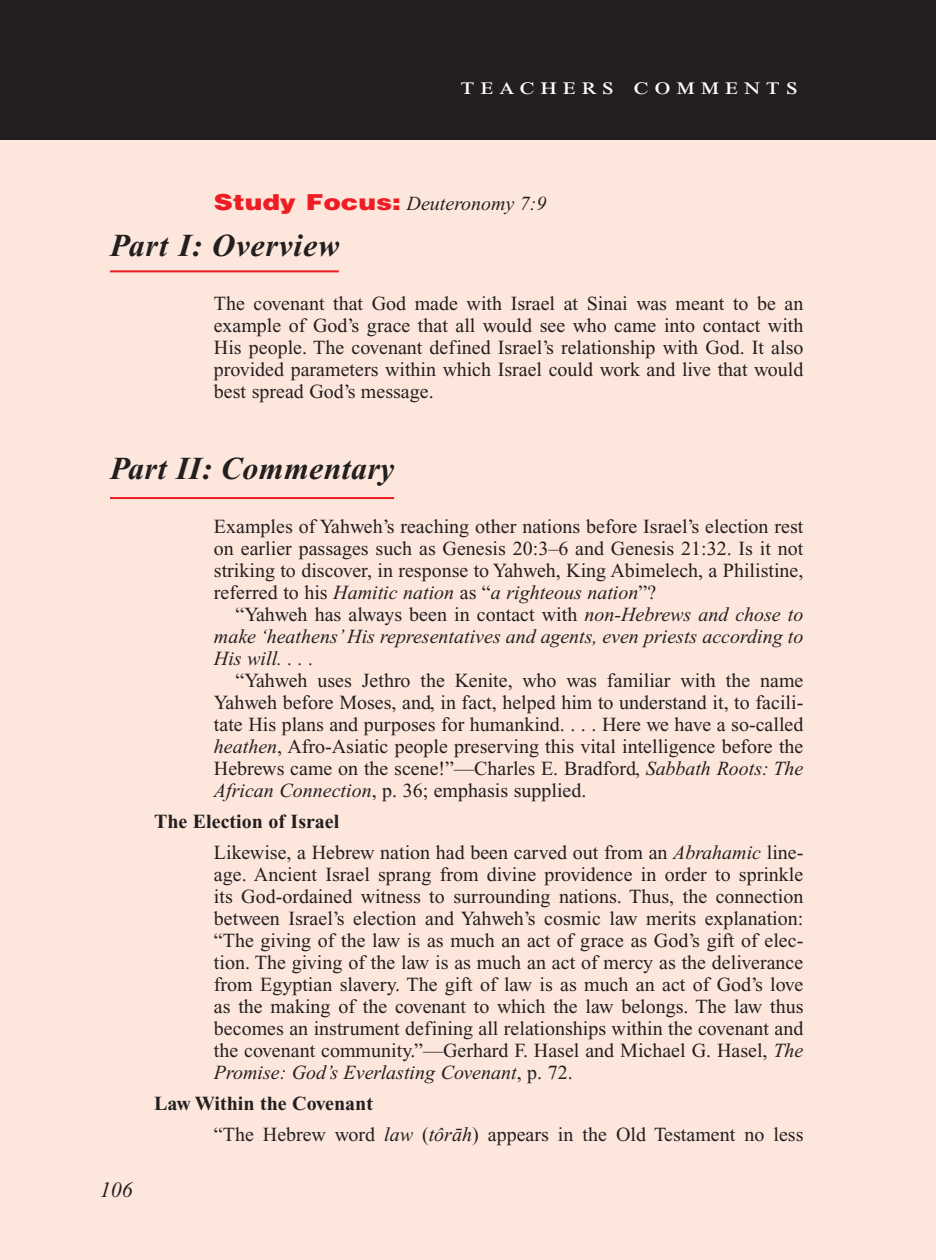
<style>
.page{position:relative;width:936px;height:1260px;background:#fff}
.page>*{position:absolute;margin:0;border:0;box-sizing:border-box;transform-origin:0 0}
.Main_Head_Teachers_C{font:italic 700 32px "Times New Roman PS Std";letter-spacing:.01em;color:#231f20}
.Teachers_Comments_He{font:24px "Times New Roman PS Std";letter-spacing:.2em;color:#fff;scale:1.2 1}
.PageNumbers{font:italic 22px "Times New Roman PS Std";color:#231f20}
.Objectives_Body_Text{font:20px/22px "Times New Roman PS Std";color:#231f20;text-align:justify}
.Objectives_Body_Text-2{font:italic 20px/22px "Times New Roman PS Std";color:#231f20;text-align:justify}
.Roman_Numeral_Sub_He{font:700 20px "Times New Roman PS Std";color:#231f20}
.s1{font-family:"Helvetica LT Std";font-weight:900;font-style:normal;font-size:22px;color:#ee1d23}
.s2{font-style:italic}
.s3{font-style:normal}
.s4{font-family:"Times New Roman"}
.s5{font-family:"Times New Roman";font-style:italic}
</style>
<div class="page">
<div style="left:0;top:136px;width:936px;height:1124px;background:#fde7dc"></div>
<hr style="left:110px;top:270px;width:229px;height:2px;background:#ee1d23">
<hr style="left:110px;top:497px;width:284px;height:2px;background:#ee1d23">
<div style="left:0;top:0;width:936px;height:140px;background:#231f20"></div>
<p class="Teachers_Comments_He" style="left:461px;top:73px;width:283px">teachers comments</p>
<p class="Objectives_Body_Text-2" style="left:214px;top:192px;width:334px"><span class="s1">Study Focus:</span> Deuteronomy 7:9</p>
<p class="Main_Head_Teachers_C" style="left:110px;top:228px;width:231px">Part I: Overview</p>
<p class="Objectives_Body_Text" style="left:214px;top:292px;width:591px">The covenant that God made with Israel at Sinai was meant to be an example of God’s grace that all would see who came into contact with His people. The covenant defined Israel’s relationship with God. It also provided parameters within which Israel could work and live that would best spread God’s message.</p>
<p class="Main_Head_Teachers_C" style="left:110px;top:451px;width:286px">Part II: Commentary</p>
<p class="Objectives_Body_Text" style="left:214px;top:516px;width:591px">Examples of Yahweh’s reaching other nations before Israel’s election rest on earlier passages such as Genesis 20:3–6 and Genesis 21:32. Is it not striking to discover, in response to Yahweh, King Abimelech, a Philistine, referred to his <span class="s2">Hamitic nation</span> as “<span class="s2">a righteous nation</span>”?</p>
<p class="Objectives_Body_Text-2" style="left:214px;top:604px;width:591px;text-indent:22px"><span class="s3">“Yahweh has always been in contact with</span> non-Hebrews and chose to make ‘heathens’ His representatives and agents, even priests according to His will. . . .</p>
<p class="Objectives_Body_Text" style="left:214px;top:670px;width:591px;text-indent:22px">“Yahweh uses Jethro the Kenite, who was familiar with the name Yahweh before Moses, and, in fact, helped him to understand it, to facili&shy;tate His plans and purposes for humankind. . . . Here we have a so-called <span class="s2">heathen</span>, Afro-Asiatic people preserving this vital intelligence before the Hebrews came on the scene!”—Charles E. Bradford, <span class="s2">Sabbath Roots: The African Connection</span>, p. 36; emphasis supplied.</p>
<p class="Roman_Numeral_Sub_He" style="left:154px;top:811px;width:187px">The Election of Israel</p>
<p class="Objectives_Body_Text" style="left:214px;top:842px;width:591px">Likewise, a Hebrew nation had been carved out from an <span class="s2">Abrahamic</span> line&shy;age. Ancient Israel sprang from divine providence in order to sprinkle its God-ordained witness to surrounding nations. Thus, the connection between Israel’s election and Yahweh’s cosmic law merits explanation: “The giving of the law is as much an act of grace as God’s gift of elec&shy;tion. The giving of the law is as much an act of mercy as the deliverance from Egyptian slavery. The gift of law is as much an act of God’s love as the making of the covenant to which the law belongs. The law thus becomes an instrument defining all relationships within the covenant and the covenant community.”—Gerhard F. Hasel and Michael G. Hasel, <span class="s2">The Promise: God’s Everlasting Covenant</span>, p. 72.</p>
<p class="Roman_Numeral_Sub_He" style="left:154px;top:1093px;width:221px">Law Within the Covenant</p>
<p class="Objectives_Body_Text" style="left:214px;top:1124px;width:591px">“The Hebrew word <span class="s2">law</span> <span class="s4">(</span><span class="s5">tôrāh</span><span class="s4">)</span> appears in the Old Testament no less</p>
<p class="PageNumbers" style="left:100px;top:1178px;width:34px">106</p>
</div>
